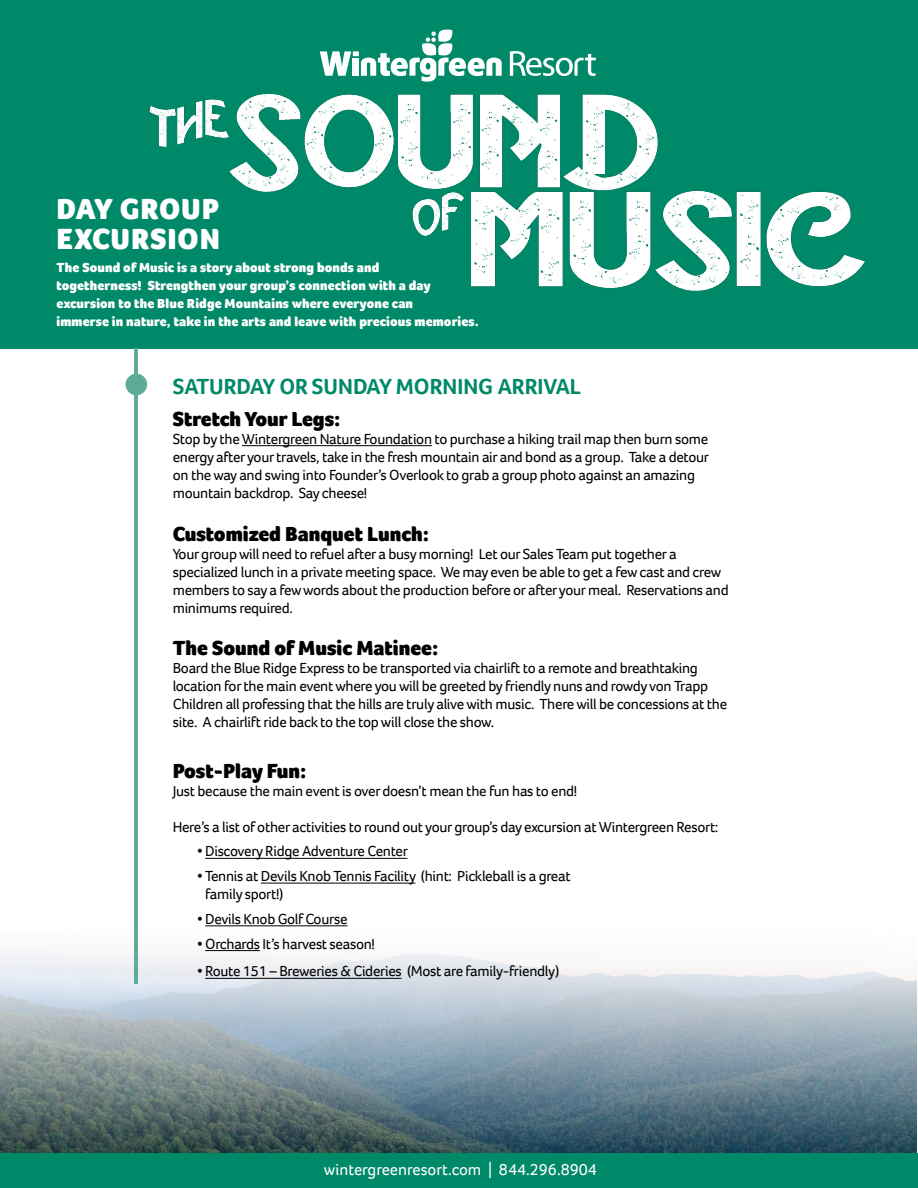
<style>
.page{position:relative;width:918px;height:1188px;background:#fff}
.page>*{position:absolute;margin:0;border:0;box-sizing:border-box;transform-origin:0 0}
.t1{font:900 30px/30px "Foco";letter-spacing:.03em;color:#fff}
.t2{font:700 22.5px "Foco";color:#008969}
.t3{font:900 21px "Foco";color:#000}
.t4{font:16.5px "Foco";color:#fff}
.t5{font:15px/18px "Foco";letter-spacing:-.02em;color:#000}
.t6{font:900 13.5px/18px "Foco";letter-spacing:.01em;color:#fff}
</style>
<div class="page">
<img style="left:0;top:951px;width:917px;height:203px">
<div style="left:0;top:0;width:918px;height:348px;background:#008969"></div>
<img style="left:149px;top:93px;width:716px;height:198px">
<svg style="left:510px;top:51px;width:86px;height:25px"></svg>
<svg style="left:320px;top:29px;width:182px;height:53px"></svg>
<hr style="left:242px;top:445px;width:190px;height:1px;background:#000">
<hr style="left:205px;top:858px;width:203px;height:1px;background:#000">
<hr style="left:261px;top:883px;width:154px;height:1px;background:#000">
<hr style="left:205px;top:925px;width:143px;height:1px;background:#000">
<hr style="left:205px;top:950px;width:55px;height:1px;background:#000">
<hr style="left:205px;top:978px;width:197px;height:1px;background:#000">
<hr style="left:134px;top:348px;width:4px;height:636px;background:#5fab98">
<div style="left:126px;top:374px;width:21px;height:21px;background:#5fab98;border-radius:50%"></div>
<div style="left:0;top:1154px;width:918px;height:34px;background:#008969"></div>
<h1 class="t1" style="left:57px;top:194px;width:165px">DAY GROUP<br>EXCURSION</h1>
<p class="t6" style="left:57px;top:259px;width:424px">The Sound of Music is a story about strong bonds and<br>togetherness! Strengthen your group’s connection with a day excursion to the Blue Ridge Mountains where everyone can<br>immerse in nature, take in the arts and leave with precious memories.</p>
<h2 class="t2" style="left:173px;top:372px;width:410px">SATURDAY OR SUNDAY MORNING ARRIVAL</h2>
<h3 class="t3" style="left:173px;top:405px;width:169px">Stretch Your Legs:</h3>
<p class="t5" style="left:173px;top:430px;width:538px">Stop by the Wintergreen Nature Foundation to purchase a hiking trail map then burn some energy after your travels, take in the fresh mountain air and bond as a group. Take a detour on the way and swing into Founder’s Overlook to grab a group photo against an amazing mountain backdrop. Say cheese!</p>
<h3 class="t3" style="left:173px;top:520px;width:258px">Customized Banquet Lunch:</h3>
<p class="t5" style="left:173px;top:544px;width:558px">Your group will need to refuel after a busy morning! Let our Sales Team put together a specialized lunch in a private meeting space. We may even be able to get a few cast and crew members to say a few words about the production before or after your meal. Reservations and minimums required.</p>
<h3 class="t3" style="left:173px;top:634px;width:267px">The Sound of Music Matinee:</h3>
<p class="t5" style="left:173px;top:659px;width:556px">Board the Blue Ridge Express to be transported via chairlift to a remote and breathtaking location for the main event where you will be greeted by friendly nuns and rowdy von Trapp Children all professing that the hills are truly alive with music. There will be concessions at the site. A chairlift ride back to the top will close the show.</p>
<h3 class="t3" style="left:173px;top:757px;width:135px">Post-Play Fun:</h3>
<p class="t5" style="left:173px;top:782px;width:406px">Just because the main event is over doesn’t mean the fun has to end!</p>
<p class="t5" style="left:173px;top:818px;width:547px">Here’s a list of other activities to round out your group’s day excursion at Wintergreen Resort:</p>
<p class="t5" style="left:197px;top:842px;width:212px">• Discovery Ridge Adventure Center</p>
<p class="t5" style="left:205px;top:867px;width:367px;text-indent:-8px">• Tennis at Devils Knob Tennis Facility (hint: Pickleball is a great family sport!)</p>
<p class="t5" style="left:197px;top:910px;width:152px">• Devils Knob Golf Course</p>
<p class="t5" style="left:197px;top:935px;width:179px">• Orchards It’s harvest season!</p>
<p class="t5" style="left:197px;top:962px;width:364px">• Route 151 – Breweries &amp; Cideries (Most are family-friendly)</p>
<p class="t4" style="left:324px;top:1159px;width:274px">wintergreenresort.com | 844.296.8904</p>
</div>
